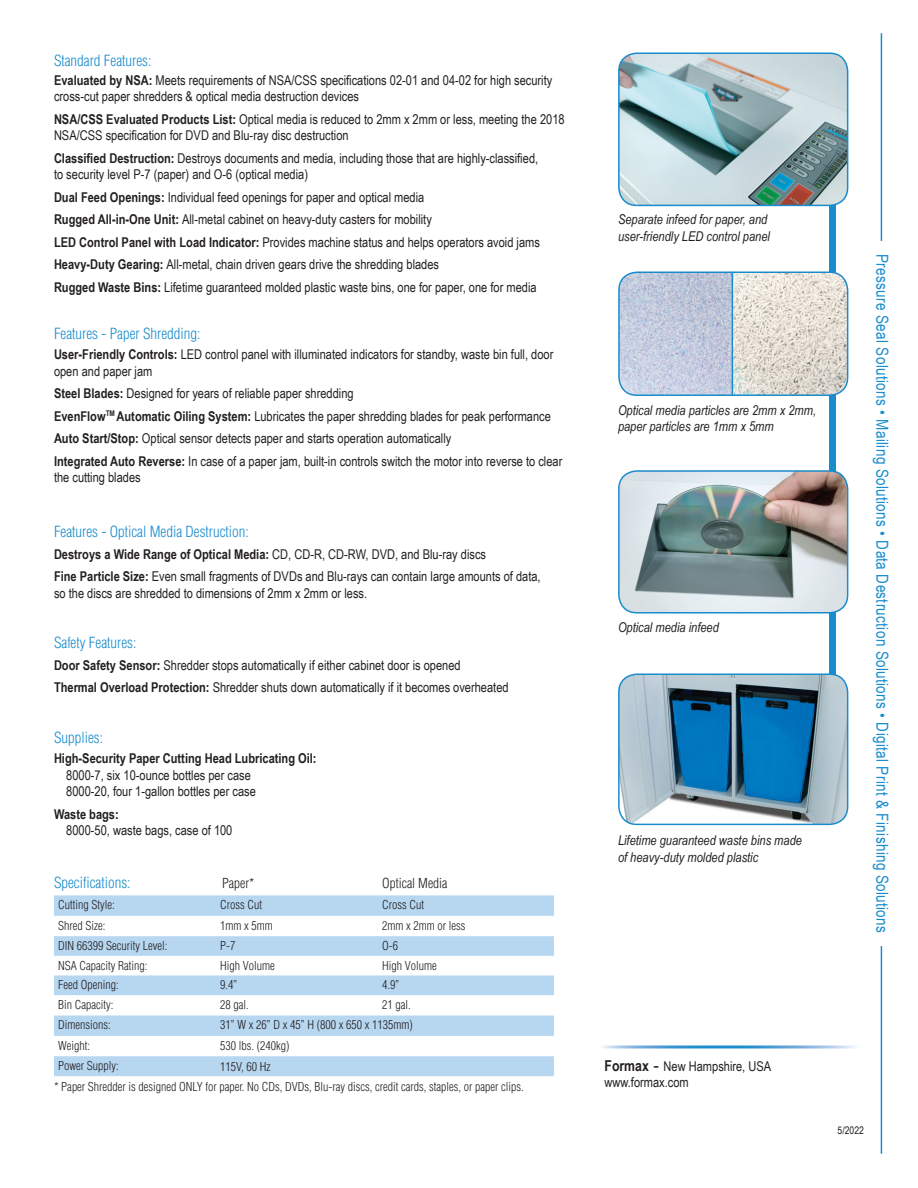
<style>
.page{position:relative;width:918px;height:1188px;background:#fff}
.page>*{position:absolute;margin:0;border:0;box-sizing:border-box;transform-origin:0 0}
.t1{font:16.5px "Arial Narrow";letter-spacing:.02em;color:#198ccd}
.t2{font:300 condensed 15px "Helvetica";color:#198ccd}
.t3{font:13.5px/16.5px "Arial Narrow";color:#231f20}
.t4{font:italic 13.5px/16.2px "Arial Narrow";color:#231f20}
.t5{font:700 13.5px "Arial Narrow";color:#231f20}
.t6{font:300 condensed 13.5px "Helvetica";color:#231f20}
.t7{font:300 condensed 12px "Helvetica";color:#231f20}
.t8{font:10.5px "Arial Narrow";color:#231f20}
.s1{font-weight:700}
.s2{font-weight:400}
.s3{font-weight:700;font-size:15px}
.s4{font-family:"Arial";font-size:16.5px}
</style>
<div class="page">
<div style="left:829px;top:75px;width:7px;height:669px;background:#198ccd"></div>
<hr style="left:881px;top:33px;width:1px;height:1121px;background:#198ccd">
<div style="left:864px;top:241px;width:35px;height:705px;background:#fff"></div>
<svg style="left:54px;top:895px;width:500px;height:181px;fill:#b7d6f0"></svg>
<img style="left:619px;top:53px;width:229px;height:152px">
<div style="left:618px;top:52px;width:230px;height:154px;border:2px solid #198ccd;border-radius:18px"></div>
<img style="left:619px;top:471px;width:229px;height:140px">
<div style="left:618px;top:470px;width:230px;height:144px;border:2px solid #198ccd;border-radius:18px"></div>
<img style="left:619px;top:272px;width:229px;height:123px">
<div style="left:618px;top:272px;width:230px;height:124px;border:2px solid #198ccd;border-radius:18px"></div>
<hr style="left:732px;top:272px;width:1px;height:123px;background:#198ccd">
<img style="left:619px;top:674px;width:229px;height:150px">
<div style="left:618px;top:674px;width:230px;height:151px;border:2px solid #198ccd;border-radius:18px"></div>
<p class="t2" style="left:54px;top:51px;width:99px">Standard Features:</p>
<p class="t3" style="left:54px;top:71px;width:500px"><span class="s1">Evaluated by NSA:</span> Meets requirements of NSA/CSS specifications 02-01 and 04-02 for high security cross-cut paper shredders &amp; optical media destruction devices</p>
<p class="t3" style="left:54px;top:110px;width:512px"><span class="s1">NSA/CSS Evaluated Products List:</span> Optical media is reduced to 2mm x 2mm or less, meeting the 2018<br>NSA/CSS specification for DVD and Blu-ray disc destruction</p>
<p class="t3" style="left:54px;top:149px;width:486px"><span class="s1">Classified Destruction:</span> Destroys documents and media, including those that are highly-classified,</p>
<p class="t3" style="left:54px;top:166px;width:256px">to security level P-7 (paper) and O-6 (optical media)</p>
<p class="t3" style="left:54px;top:188px;width:372px"><span class="s1">Dual Feed Openings:</span> Individual feed openings for paper and optical media</p>
<p class="t3" style="left:54px;top:211px;width:379px"><span class="s1">Rugged All-in-One Unit:</span> All-metal cabinet on heavy-duty casters for mobility</p>
<p class="t3" style="left:54px;top:233px;width:488px"><span class="s1">LED Control Panel with Load Indicator:</span> Provides machine status and helps operators avoid jams</p>
<p class="t3" style="left:54px;top:256px;width:387px"><span class="s1">Heavy-Duty Gearing:</span> All-metal, chain driven gears drive the shredding blades</p>
<p class="t3" style="left:54px;top:278px;width:484px"><span class="s1">Rugged Waste Bins:</span> Lifetime guaranteed molded plastic waste bins, one for paper, one for media</p>
<p class="t2" style="left:54px;top:324px;width:148px">Features - Paper Shredding:</p>
<p class="t3" style="left:54px;top:346px;width:501px"><span class="s1">User-Friendly Controls:</span> LED control panel with illuminated indicators for standby, waste bin full, door open and paper jam</p>
<p class="t3" style="left:54px;top:385px;width:301px"><span class="s1">Steel Blades:</span> Designed for years of reliable paper shredding</p>
<p class="t3" style="left:54px;top:407px;width:498px"><span class="s1">EvenFlow</span><sup>TM</sup> <span class="s1">Automatic Oiling System:</span> Lubricates the paper shredding blades for peak performance</p>
<p class="t3" style="left:54px;top:430px;width:399px"><span class="s1">Auto Start/Stop:</span> Optical sensor detects paper and starts operation automatically</p>
<p class="t3" style="left:54px;top:452px;width:510px"><span class="s1">Integrated Auto Reverse:</span> In case of a paper jam, built-in controls switch the motor into reverse to clear the cutting blades</p>
<p class="t2" style="left:54px;top:522px;width:196px">Features - Optical Media Destruction:</p>
<p class="t5" style="left:54px;top:544px;width:434px">Destroys a Wide Range of Optical Media: <span class="s2">CD, CD-R, CD-RW, DVD, and Blu-ray discs</span></p>
<p class="t3" style="left:54px;top:568px;width:488px"><span class="s1">Fine Particle Size:</span> Even small fragments of DVDs and Blu-rays can contain large amounts of data,</p>
<p class="t3" style="left:54px;top:584px;width:315px">so the discs are shredded to dimensions of 2mm x 2mm or less.</p>
<p class="t2" style="left:54px;top:633px;width:84px">Safety Features:</p>
<p class="t3" style="left:54px;top:656px;width:408px"><span class="s1">Door Safety Sensor:</span> Shredder stops automatically if either cabinet door is opened</p>
<p class="t3" style="left:54px;top:679px;width:456px"><span class="s1">Thermal Overload Protection:</span> Shredder shuts down automatically if it becomes overheated</p>
<p class="t2" style="left:54px;top:728px;width:51px">Supplies:</p>
<p class="t5" style="left:54px;top:748px;width:264px">High-Security Paper Cutting Head Lubricating Oil:</p>
<p class="t3" style="left:66px;top:766px;width:186px">8000-7, six 10-ounce bottles per case</p>
<p class="t3" style="left:66px;top:783px;width:191px">8000-20, four 1-gallon bottles per case</p>
<p class="t5" style="left:54px;top:804px;width:66px">Waste bags:</p>
<p class="t3" style="left:66px;top:822px;width:168px">8000-50, waste bags, case of 100</p>
<p class="t2" style="left:54px;top:873px;width:78px">Specifications:</p>
<p class="t6" style="left:222px;top:875px;width:34px">Paper*</p>
<p class="t6" style="left:382px;top:875px;width:67px">Optical Media</p>
<p class="t7" style="left:58px;top:897px;width:58px">Cutting Style:</p>
<p class="t7" style="left:220px;top:897px;width:43px">Cross Cut</p>
<p class="t7" style="left:382px;top:897px;width:43px">Cross Cut</p>
<p class="t7" style="left:58px;top:918px;width:49px">Shred Size:</p>
<p class="t7" style="left:220px;top:918px;width:54px">1mm x 5mm</p>
<p class="t7" style="left:382px;top:918px;width:85px">2mm x 2mm or less</p>
<p class="t7" style="left:58px;top:938px;width:111px">DIN 66399 Security Level:</p>
<p class="t7" style="left:220px;top:938px;width:17px">P-7</p>
<p class="t7" style="left:382px;top:938px;width:17px">O-6</p>
<p class="t7" style="left:58px;top:958px;width:91px">NSA Capacity Rating:</p>
<p class="t7" style="left:220px;top:958px;width:56px">High Volume</p>
<p class="t7" style="left:382px;top:958px;width:56px">High Volume</p>
<p class="t7" style="left:58px;top:978px;width:62px">Feed Opening:</p>
<p class="t7" style="left:220px;top:978px;width:19px">9.4”</p>
<p class="t7" style="left:382px;top:978px;width:19px">4.9”</p>
<p class="t7" style="left:58px;top:997px;width:57px">Bin Capacity:</p>
<p class="t7" style="left:220px;top:997px;width:30px">28 gal.</p>
<p class="t7" style="left:382px;top:997px;width:30px">21 gal.</p>
<p class="t7" style="left:58px;top:1018px;width:54px">Dimensions:</p>
<p class="t7" style="left:220px;top:1018px;width:194px">31” W x 26” D x 45” H (800 x 650 x 1135mm)</p>
<p class="t7" style="left:58px;top:1038px;width:33px">Weight:</p>
<p class="t7" style="left:220px;top:1038px;width:71px">530 lbs. (240kg)</p>
<p class="t7" style="left:58px;top:1058px;width:62px">Power Supply:</p>
<p class="t7" style="left:220px;top:1059px;width:52px">115V, 60 Hz</p>
<p class="t7" style="left:54px;top:1080px;width:471px">* Paper Shredder is designed ONLY for paper. No CDs, DVDs, Blu-ray discs, credit cards, staples, or paper clips.</p>
<p class="t4" style="left:618px;top:211px;width:151px">Separate infeed for paper, and</p>
<p class="t4" style="left:618px;top:227px;width:153px">user-friendly LED control panel</p>
<p class="t4" style="left:618px;top:402px;width:200px">Optical media particles are 2mm x 2mm,</p>
<p class="t4" style="left:618px;top:418px;width:157px">paper particles are 1mm x 5mm</p>
<p class="t4" style="left:618px;top:619px;width:102px">Optical media infeed</p>
<p class="t4" style="left:618px;top:832px;width:185px">Lifetime guaranteed waste bins made of heavy-duty molded plastic</p>
<p class="t1" style="left:895px;top:254px;width:680px;rotate:90deg">Pressure Seal Solutions • Mailing Solutions • Data Destruction Solutions • Digital Print &amp; Finishing Solutions</p>
<p class="t3" style="left:604px;top:1058px;width:168px"><span class="s3">Formax</span> <span class="s4">-</span> New Hampshire, USA</p>
<p class="t3" style="left:604px;top:1074px;width:86px">www.formax.com</p>
<p class="t8" style="left:838px;top:1123px;width:28px">5/2022</p>
</div>
